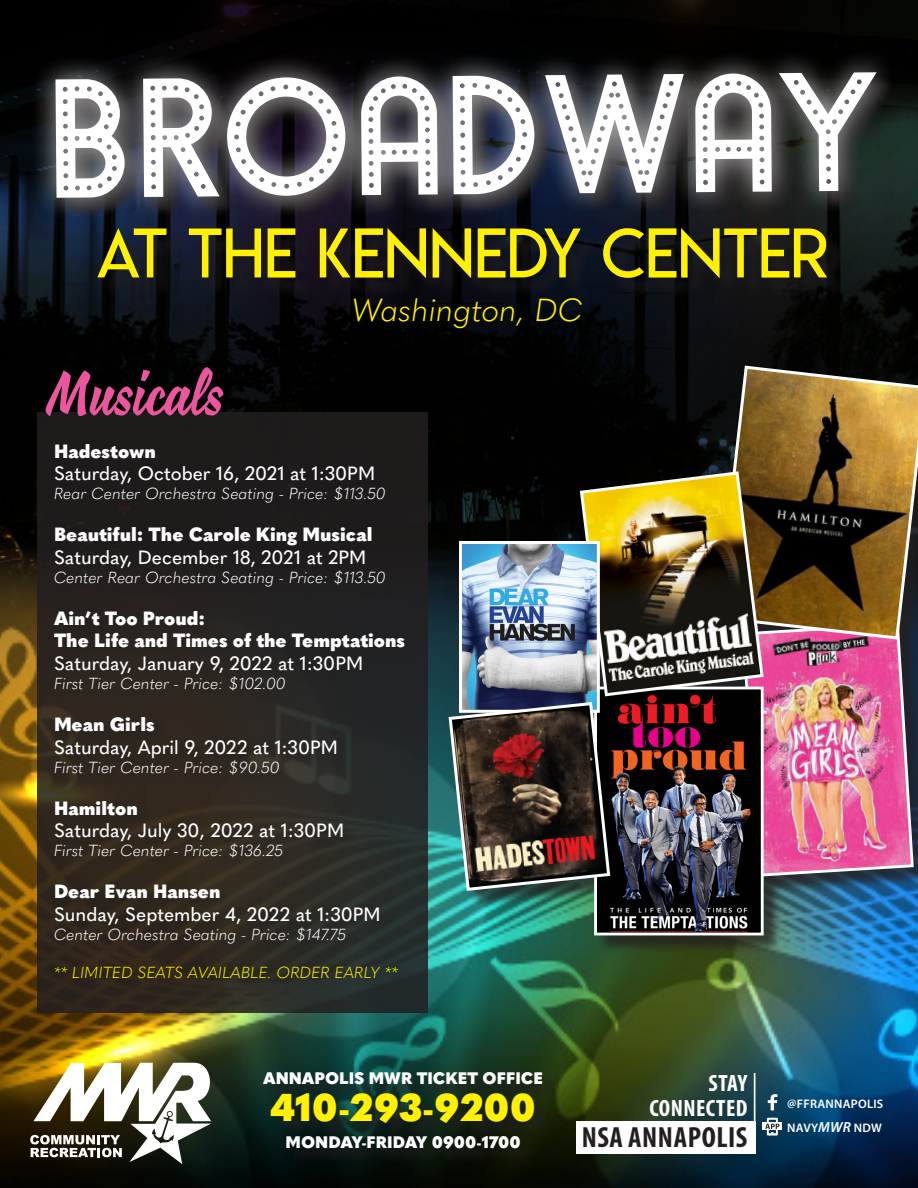
<style>
.page{position:relative;width:918px;height:1188px;background:#fff}
.page>*{position:absolute;margin:0;border:0;box-sizing:border-box;transform-origin:0 0}
.t1{font:67.35px "Lemon Milklight";color:#fff101}
.t2{font:64.5px "Coco FY";color:#ec569e}
.t3{font:900 38.25px "Quasimoda";color:#fff101}
.t4{font:italic 300 31.5px "Quasimoda";color:#fff101}
.t5{font:700 condensed 29.25px "Myriad Pro";letter-spacing:.02em;color:#231f20}
.t6{font:700 condensed 23.7px "Myriad Pro";letter-spacing:.02em;color:#fff}
.t7{font:500 19.05px "Quasimoda";color:#fff}
.t8{font:900 19.05px "Quasimoda";color:#fff}
.t9{font:900 16.5px "Quasimoda";color:#fff}
.t10{font:italic 300 15.9px "Quasimoda";color:#fff}
.t11{font:italic 300 15.9px "Quasimoda";color:#fff101}
.t12{font:600 12.45px "Myriad Pro";letter-spacing:.02em;color:#fff}
.s1{font-style:italic;font-size:14.7px}
</style>
<div class="page">
<img style="left:0;top:651px;width:918px;height:537px">
<img style="left:0;top:0;width:918px;height:568px">
<svg style="left:30px;top:1063px;width:181px;height:101px"></svg>
<div style="left:763px;top:1122px;width:19px;height:8px;background:#fff"></div>
<svg style="left:765px;top:1118px;width:15px;height:18px"></svg>
<svg style="left:768px;top:1094px;width:9px;height:16px"></svg>
<div style="left:576px;top:1121px;width:179px;height:33px;background:#fff"></div>
<hr style="left:754px;top:1073px;width:1px;height:81px;background:#fff">
<svg style="left:37px;top:413px;width:391px;height:600px;background:#25221f"></svg>
<div style="left:51px;top:440px;width:367px;height:552px;background:#231f20;opacity:.75"></div>
<div style="left:451px;top:368px;width:467px;height:586px;background:#231f20;opacity:.75"></div>
<img style="left:765px;top:641px;width:150px;height:237px">
<img style="left:598px;top:893px;width:162px;height:38px">
<div style="left:594px;top:687px;width:170px;height:248px;border:3px solid #fff"></div>
<img style="left:714px;top:364px;width:204px;height:277px">
<img style="left:447px;top:470px;width:318px;height:423px">
<div style="left:266px;top:1074px;width:294px;height:92px;background:#231f20;opacity:.75"></div>
<div style="left:58px;top:75px;width:839px;height:224px;background:#231f20;opacity:.75"></div>
<svg style="left:29px;top:46px;width:871px;height:178px;background:#13151b"></svg>
<svg style="left:55px;top:72px;width:822px;height:126px"></svg>
<p class="t1" style="left:96px;top:212px;width:734px">AT THE KENNEDY CENTER</p>
<p class="t4" style="left:352px;top:286px;width:233px">Washington, DC</p>
<p class="t2" style="left:47px;top:354px;width:177px">Musicals</p>
<p class="t8" style="left:54px;top:436px;width:104px">Hadestown</p>
<p class="t7" style="left:54px;top:459px;width:323px">Saturday, October 16, 2021 at 1:30PM</p>
<p class="t10" style="left:54px;top:482px;width:334px">Rear Center Orchestra Seating - Price: $113.50</p>
<p class="t8" style="left:54px;top:519px;width:320px">Beautiful: The Carole King Musical</p>
<p class="t7" style="left:54px;top:543px;width:314px">Saturday, December 18, 2021 at 2PM</p>
<p class="t10" style="left:54px;top:565px;width:334px">Center Rear Orchestra Seating - Price: $113.50</p>
<p class="t8" style="left:54px;top:603px;width:153px">Ain’t Too Proud:</p>
<p class="t8" style="left:54px;top:626px;width:353px">The Life and Times of the Temptations</p>
<p class="t7" style="left:54px;top:649px;width:311px">Saturday, January 9, 2022 at 1:30PM</p>
<p class="t10" style="left:54px;top:672px;width:233px">First Tier Center - Price: $102.00</p>
<p class="t8" style="left:54px;top:709px;width:102px">Mean Girls</p>
<p class="t7" style="left:54px;top:733px;width:285px">Saturday, April 9, 2022 at 1:30PM</p>
<p class="t10" style="left:54px;top:755px;width:227px">First Tier Center - Price: $90.50</p>
<p class="t8" style="left:54px;top:793px;width:85px">Hamilton</p>
<p class="t7" style="left:54px;top:816px;width:292px">Saturday, July 30, 2022 at 1:30PM</p>
<p class="t10" style="left:54px;top:839px;width:231px">First Tier Center - Price: $136.25</p>
<p class="t8" style="left:54px;top:876px;width:168px">Dear Evan Hansen</p>
<p class="t7" style="left:54px;top:900px;width:328px">Sunday, September 4, 2022 at 1:30PM</p>
<p class="t10" style="left:54px;top:922px;width:294px">Center Orchestra Seating - Price: $147.75</p>
<p class="t11" style="left:54px;top:960px;width:346px">** LIMITED SEATS AVAILABLE. ORDER EARLY **</p>
<p class="t9" style="left:263px;top:1065px;width:282px">ANNAPOLIS MWR TICKET OFFICE</p>
<p class="t3" style="left:271px;top:1077px;width:267px">410-293-9200</p>
<p class="t9" style="left:286px;top:1129px;width:237px">MONDAY-FRIDAY 0900-1700</p>
<p class="t6" style="left:709px;top:1068px;width:40px">STAY</p>
<p class="t6" style="left:649px;top:1093px;width:100px">CONNECTED</p>
<p class="t5" style="left:582px;top:1119px;width:167px">NSA ANNAPOLIS</p>
<p class="t12" style="left:787px;top:1096px;width:98px">@FFRANNAPOLIS</p>
<p class="t12" style="left:787px;top:1120px;width:96px">NAVY<span class="s1">MWR</span> NDW</p>
</div>
